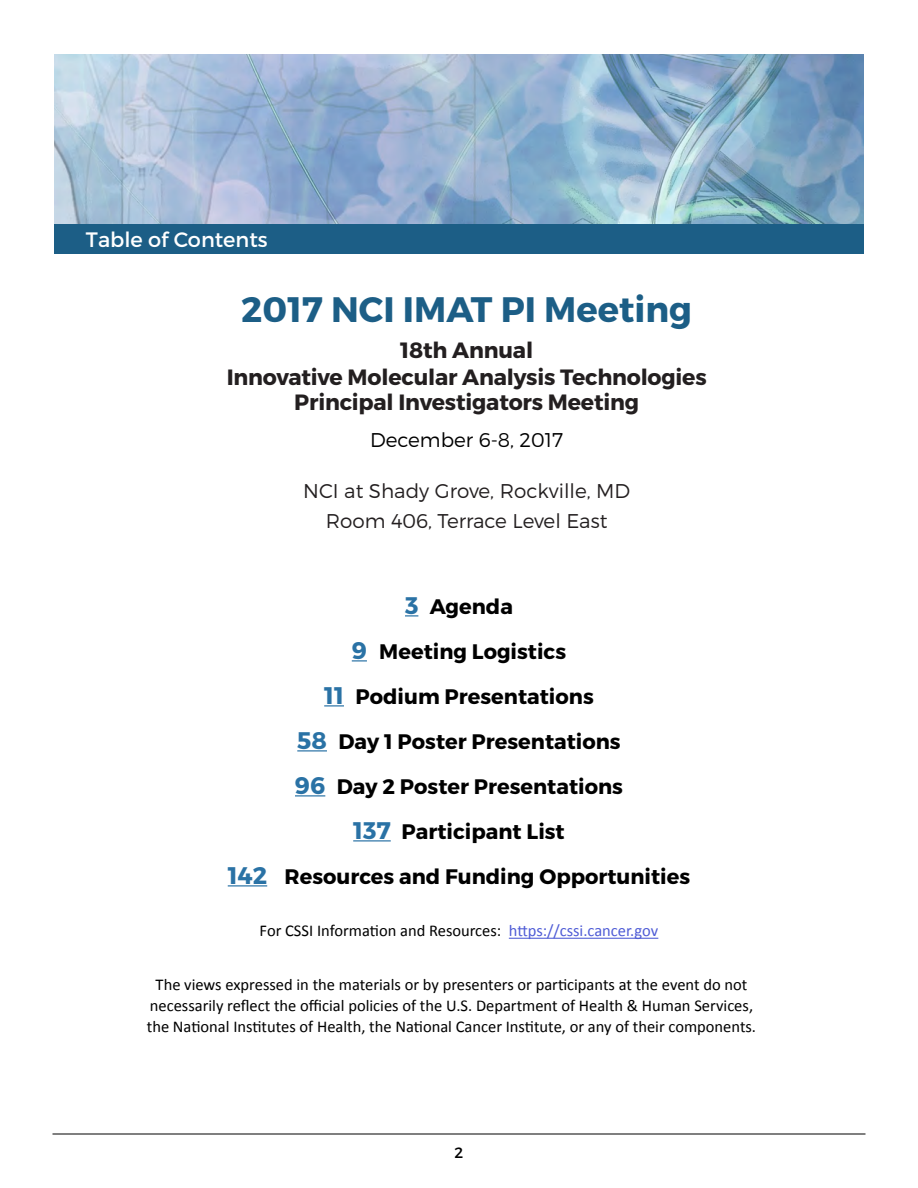
<style>
.page{position:relative;width:918px;height:1188px;background:#fff}
.page>*{position:absolute;margin:0;border:0;box-sizing:border-box;transform-origin:0 0}
.t1{font:700 35.4px "Montserrat";color:#1c5e86}
.t2{font:700 22.05px/26px "Montserrat";letter-spacing:-.01em;color:#231f20;text-align:center}
.t3{font:700 21px/45px "Montserrat";color:#000;text-align:center}
.t4{font:20.85px "Montserrat";color:#fff}
.t5{font:300 19.95px/29.8px "Montserrat";color:#231f20;text-align:center}
.t6{font:300 19.95px "Montserrat";color:#010101}
.t7{font:16.5px/21px "Calibri";color:#000;text-align:center}
.t8{font:15px "Montserrat";color:#000}
.s1{font-size:24px;color:#2a72a5}
.s2{color:#4f5cd6}
</style>
<div class="page">
<hr style="left:52px;top:1134px;width:814px;height:1px;background:#000">
<img style="left:54px;top:54px;width:810px;height:170px">
<div style="left:54px;top:224px;width:810px;height:30px;background:#1c5e86"></div>
<hr style="left:509px;top:938px;width:149px;height:1px;background:#4f5cd6">
<svg style="left:405px;top:615px;width:13px;height:1px"></svg>
<svg style="left:352px;top:660px;width:15px;height:1px"></svg>
<svg style="left:324px;top:705px;width:20px;height:1px"></svg>
<hr style="left:297px;top:750px;width:30px;height:1px;background:#2a72a5">
<hr style="left:295px;top:795px;width:30px;height:1px;background:#2a72a5">
<hr style="left:353px;top:840px;width:38px;height:1px;background:#2a72a5">
<hr style="left:228px;top:885px;width:39px;height:1px;background:#2a72a5">
<p class="t4" style="left:86px;top:226px;width:183px">Table of Contents</p>
<h1 class="t1" style="left:241px;top:287px;width:452px">2017 NCI IMAT PI Meeting</h1>
<h2 class="t2" style="left:227px;top:338px;width:482px">18th Annual<br>Innovative Molecular Analysis Technologies<br>Principal Investigators Meeting</h2>
<p class="t6" style="left:370px;top:428px;width:195px">December 6-8, 2017</p>
<p class="t5" style="left:303px;top:476px;width:328px">NCI at Shady Grove, Rockville, MD<br>Room 406, Terrace Level East</p>
<p class="t3" style="left:228px;top:584px;width:464px"><span class="s1">3</span> Agenda<br><span class="s1">9</span> Meeting Logistics<br><span class="s1">11</span> Podium Presentations<br><span class="s1">58</span> Day 1 Poster Presentations<br><span class="s1">96</span> Day 2 Poster Presentations<br><span class="s1">137</span> Participant List<br><span class="s1">142</span> Resources and Funding Opportunities</p>
<p class="t7" style="left:260px;top:922px;width:400px">For CSSI Information and Resources: <span class="s2">https://cssi.cancer.gov</span></p>
<p class="t7" style="left:147px;top:976px;width:611px">The views expressed in the materials or by presenters or participants at the event do not necessarily reflect the official policies of the U.S. Department of Health &amp; Human Services, the National Institutes of Health, the National Cancer Institute, or any of their components.</p>
<p class="t8" style="left:455px;top:1143px;width:10px">2</p>
</div>
